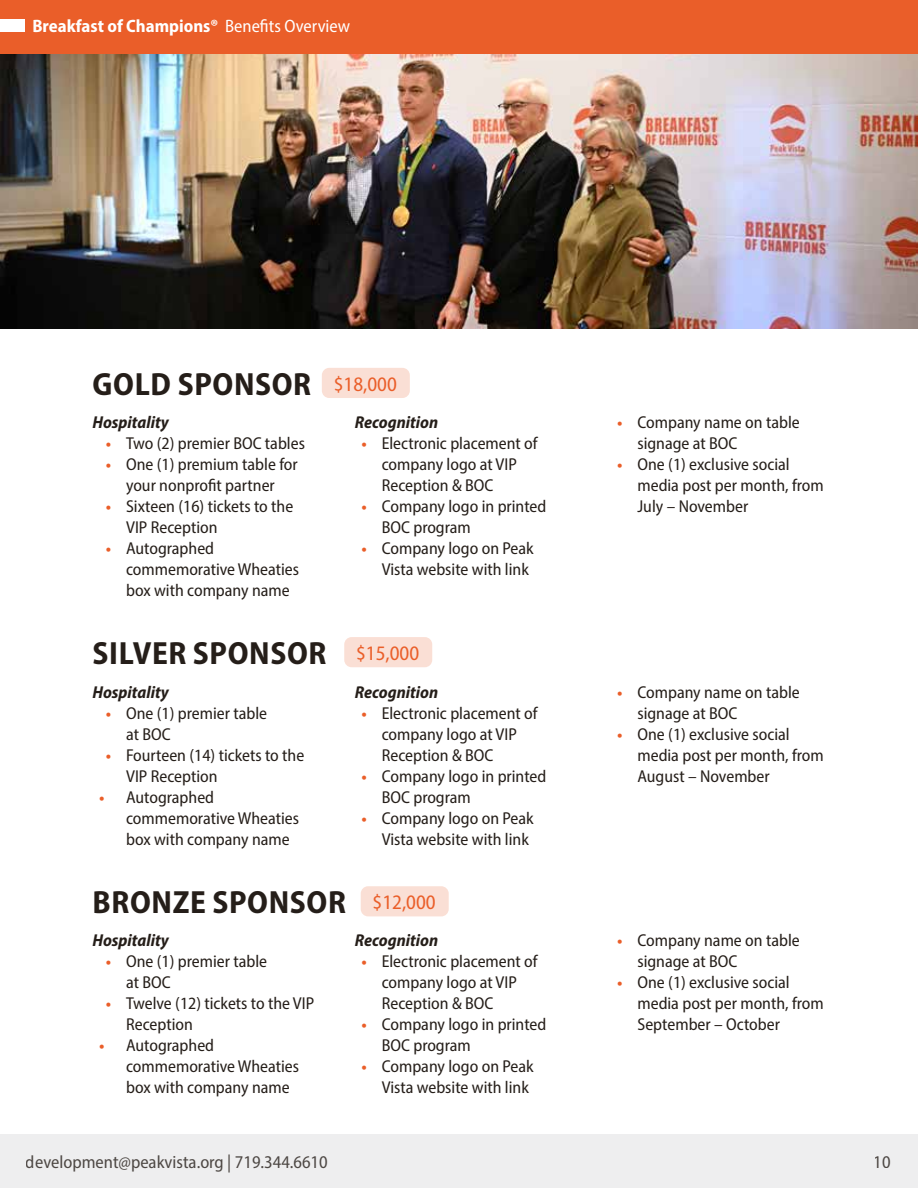
<style>
.page{position:relative;width:918px;height:1188px;background:#fff}
.page>*{position:absolute;margin:0;border:0;box-sizing:border-box;transform-origin:0 0}
.t1{font:700 semi-condensed 32.25px "Myriad Pro";letter-spacing:.02em;color:#251e19}
.t2{font:semi-condensed 18px "Myriad Pro";color:#251e19}
.t3{font:700 semi-condensed 18px "Myriad Pro";color:#fff}
.t4{font:semi-condensed 17.25px/21px "Myriad Pro";color:#251e19}
.t5{font:italic 700 semi-condensed 17.25px "Myriad Pro";color:#251e19}
.s1{font-weight:400}
.s2{font-weight:400;font-size:20.7px;color:#ea5e29}
.s3{font-weight:700;font-style:italic;font-size:16.5px;color:#ea5e29}
</style>
<div class="page">
<div style="left:0;top:0;width:918px;height:54px;background:#ea5e29"></div>
<div style="left:0;top:19px;width:25px;height:12px;background:#fff"></div>
<div style="left:0;top:1134px;width:918px;height:54px;background:#eeeeef"></div>
<div style="left:322px;top:368px;width:88px;height:30px;background:#fadfd5;border-radius:7px"></div>
<div style="left:344px;top:637px;width:88px;height:30px;background:#fadfd5;border-radius:7px"></div>
<div style="left:361px;top:886px;width:88px;height:30px;background:#fadfd5;border-radius:7px"></div>
<img style="left:0;top:54px;width:918px;height:274px">
<p class="t3" style="left:32px;top:14px;width:319px">Breakfast of Champions® <span class="s1">Benefits Overview</span></p>
<h1 class="t1" style="left:93px;top:363px;width:306px">GOLD SPONSOR <span class="s2">$18,000</span></h1>
<p class="t5" style="left:92px;top:411px;width:78px">Hospitality</p>
<p class="t4" style="left:106px;top:432px;width:201px"><span class="s3">•</span> Two (2) premier BOC tables</p>
<p class="t4" style="left:106px;top:453px;width:193px;text-align:center"><span class="s3">•</span> One (1) premium table for your nonprofit partner</p>
<p class="t4" style="left:126px;top:495px;width:169px;text-indent:-20px"><span class="s3">•</span> Sixteen (16) tickets to the<br>VIP Reception</p>
<p class="t4" style="left:126px;top:537px;width:174px;text-indent:-20px"><span class="s3">•</span> Autographed commemorative Wheaties box with company name</p>
<p class="t5" style="left:355px;top:411px;width:85px">Recognition</p>
<p class="t4" style="left:382px;top:432px;width:157px;text-indent:-20px"><span class="s3">•</span> Electronic placement of company logo at VIP<br>Reception &amp; BOC</p>
<p class="t4" style="left:382px;top:495px;width:166px;text-indent:-20px"><span class="s3">•</span> Company logo in printed<br>BOC program</p>
<p class="t4" style="left:362px;top:537px;width:174px;text-align:right"><span class="s3">•</span> Company logo on Peak<br>Vista website with link</p>
<h1 class="t1" style="left:93px;top:633px;width:328px">SILVER SPONSOR <span class="s2">$15,000</span></h1>
<p class="t5" style="left:92px;top:681px;width:78px">Hospitality</p>
<p class="t4" style="left:126px;top:703px;width:143px;text-indent:-20px"><span class="s3">•</span> One (1) premier table at BOC</p>
<p class="t4" style="left:126px;top:745px;width:180px;text-indent:-20px"><span class="s3">•</span> Fourteen (14) tickets to the<br>VIP Reception</p>
<p class="t4" style="left:126px;top:787px;width:174px;text-indent:-27px"><span class="s3">•</span> Autographed commemorative Wheaties box with company name</p>
<p class="t5" style="left:355px;top:681px;width:85px">Recognition</p>
<p class="t4" style="left:382px;top:703px;width:157px;text-indent:-20px"><span class="s3">•</span> Electronic placement of company logo at VIP<br>Reception &amp; BOC</p>
<p class="t4" style="left:382px;top:766px;width:166px;text-indent:-20px"><span class="s3">•</span> Company logo in printed<br>BOC program</p>
<p class="t4" style="left:362px;top:808px;width:174px;text-align:right"><span class="s3">•</span> Company logo on Peak<br>Vista website with link</p>
<h1 class="t1" style="left:93px;top:882px;width:345px">BRONZE SPONSOR <span class="s2">$12,000</span></h1>
<p class="t5" style="left:92px;top:930px;width:78px">Hospitality</p>
<p class="t4" style="left:126px;top:951px;width:143px;text-indent:-20px"><span class="s3">•</span> One (1) premier table at BOC</p>
<p class="t4" style="left:126px;top:993px;width:190px;text-indent:-20px"><span class="s3">•</span> Twelve (12) tickets to the VIP<br>Reception</p>
<p class="t4" style="left:126px;top:1035px;width:174px;text-indent:-27px"><span class="s3">•</span> Autographed commemorative Wheaties box with company name</p>
<p class="t5" style="left:355px;top:930px;width:85px">Recognition</p>
<p class="t4" style="left:382px;top:951px;width:157px;text-indent:-20px"><span class="s3">•</span> Electronic placement of company logo at VIP<br>Reception &amp; BOC</p>
<p class="t4" style="left:382px;top:1014px;width:166px;text-indent:-20px"><span class="s3">•</span> Company logo in printed<br>BOC program</p>
<p class="t4" style="left:362px;top:1056px;width:174px;text-align:right"><span class="s3">•</span> Company logo on Peak<br>Vista website with link</p>
<p class="t4" style="left:637px;top:411px;width:164px;text-indent:-20px"><span class="s3">•</span> Company name on table signage at BOC</p>
<p class="t4" style="left:637px;top:453px;width:188px;text-indent:-20px"><span class="s3">•</span> One (1) exclusive social media post per month, from<br>July – November</p>
<p class="t4" style="left:637px;top:682px;width:164px;text-indent:-20px"><span class="s3">•</span> Company name on table signage at BOC</p>
<p class="t4" style="left:637px;top:724px;width:188px;text-indent:-20px"><span class="s3">•</span> One (1) exclusive social media post per month, from<br>August – November</p>
<p class="t4" style="left:637px;top:930px;width:164px;text-indent:-20px"><span class="s3">•</span> Company name on table signage at BOC</p>
<p class="t4" style="left:637px;top:972px;width:188px;text-indent:-20px"><span class="s3">•</span> One (1) exclusive social media post per month, from<br>September – October</p>
<p class="t2" style="left:26px;top:1151px;width:303px">development@peakvista.org | 719.344.6610</p>
<p class="t2" style="left:874px;top:1151px;width:19px">10</p>
</div>
